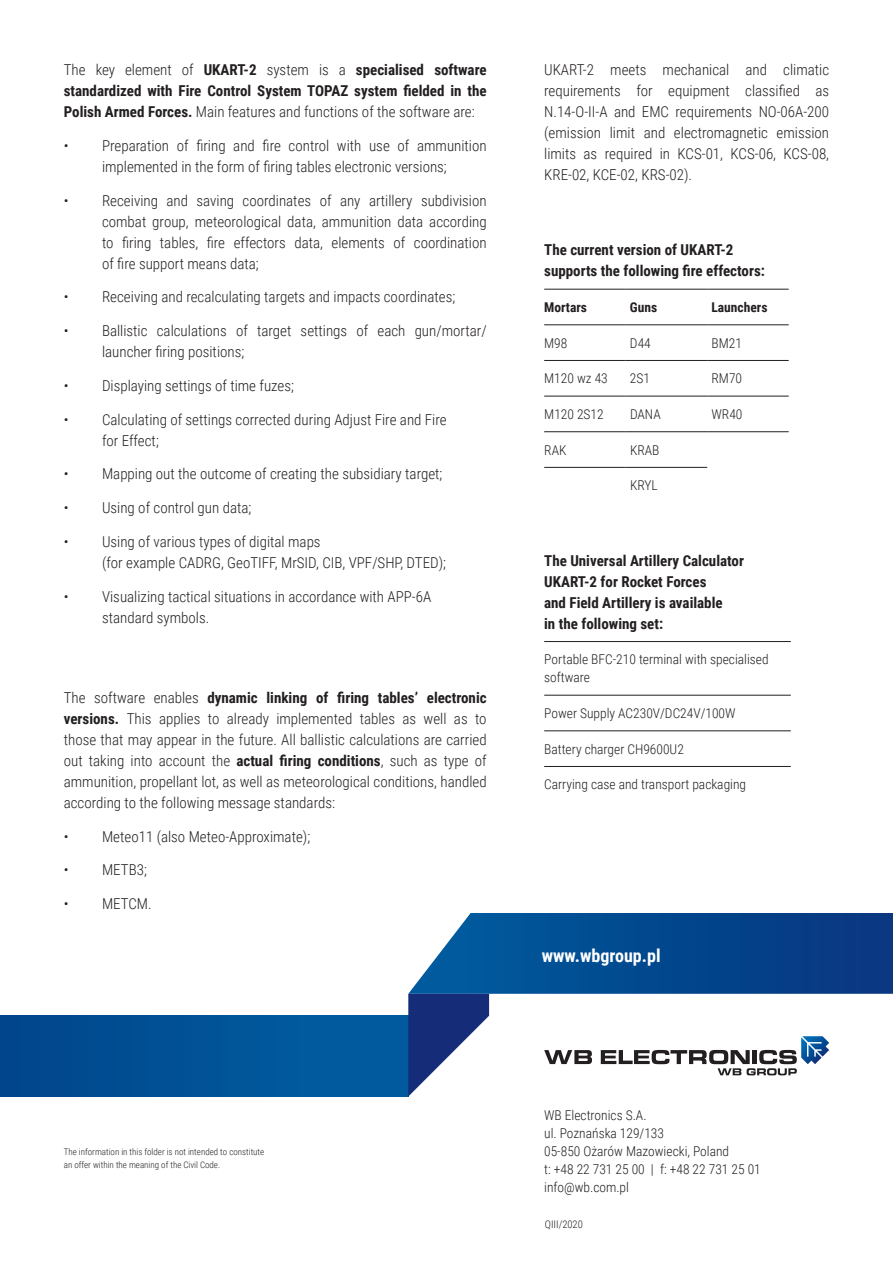
<style>
.page{position:relative;width:893px;height:1263px;background:#fff}
.page>*{position:absolute;margin:0;border:0;box-sizing:border-box;transform-origin:0 0}
.t1{font:700 18px "Roboto Condensed";color:#fff}
.t2{font:300 15px/21px "Roboto Condensed";color:#231f20}
.t3{font:700 15px/21px "Roboto Condensed";color:#231f20}
.t4{font:300 13.5px/18px "Roboto Condensed";color:#231f20}
.t5{font:700 13.5px "Roboto Condensed";color:#231f20}
.t6{font:300 10.5px "Roboto Condensed";color:#231f20}
.t7{font:300 9px/13.5px "Roboto Condensed";color:#231f20}
.s1{font-weight:300}
.s2{font-weight:700}
</style>
<div class="page">
<div style="left:0;top:1015px;width:408px;height:81px;background:#015297"></div>
<svg style="left:408px;top:913px;width:485px;height:183px"></svg>
<hr style="left:544px;top:289px;width:82px;height:1px;background:#231f20">
<hr style="left:626px;top:289px;width:81px;height:1px;background:#231f20">
<hr style="left:707px;top:289px;width:82px;height:1px;background:#231f20">
<hr style="left:544px;top:324px;width:82px;height:1px;background:#231f20">
<hr style="left:626px;top:324px;width:81px;height:1px;background:#231f20">
<hr style="left:707px;top:324px;width:82px;height:1px;background:#231f20">
<hr style="left:544px;top:360px;width:82px;height:1px;background:#231f20">
<hr style="left:626px;top:360px;width:81px;height:1px;background:#231f20">
<hr style="left:707px;top:360px;width:82px;height:1px;background:#231f20">
<hr style="left:544px;top:396px;width:82px;height:1px;background:#231f20">
<hr style="left:626px;top:396px;width:81px;height:1px;background:#231f20">
<hr style="left:707px;top:396px;width:82px;height:1px;background:#231f20">
<hr style="left:544px;top:431px;width:82px;height:1px;background:#231f20">
<hr style="left:626px;top:431px;width:81px;height:1px;background:#231f20">
<hr style="left:707px;top:431px;width:82px;height:1px;background:#231f20">
<hr style="left:544px;top:467px;width:82px;height:1px;background:#231f20">
<hr style="left:626px;top:467px;width:81px;height:1px;background:#231f20">
<hr style="left:544px;top:641px;width:247px;height:1px;background:#231f20">
<hr style="left:544px;top:695px;width:247px;height:1px;background:#231f20">
<hr style="left:544px;top:730px;width:247px;height:1px;background:#231f20">
<hr style="left:544px;top:766px;width:247px;height:1px;background:#231f20">
<p class="t3" style="left:64px;top:59px;width:424px;text-align:justify"><span class="s1">The key element of</span> UKART-2 <span class="s1">system is a</span> specialised software standardized with Fire Control System TOPAZ system fielded in the Polish Armed Forces. <span class="s1">Main features and functions of the software are:</span></p>
<p class="t2" style="left:64px;top:134px;width:424px;text-align:center">• Preparation of firing and fire control with use of ammunition implemented in the form of firing tables electronic versions;</p>
<p class="t2" style="left:102px;top:189px;width:386px;text-align:justify;text-indent:-38px">• Receiving and saving coordinates of any artillery subdivision combat group, meteorological data, ammunition data according to firing tables, fire effectors data, elements of coordination of fire support means data;</p>
<p class="t2" style="left:64px;top:286px;width:393px">• Receiving and recalculating targets and impacts coordinates;</p>
<p class="t2" style="left:102px;top:320px;width:386px;text-indent:-38px">• Ballistic calculations of target settings of each gun/mortar/ launcher firing positions;</p>
<p class="t2" style="left:64px;top:374px;width:232px">• Displaying settings of time fuzes;</p>
<p class="t2" style="left:102px;top:408px;width:346px;text-indent:-38px">• Calculating of settings corrected during Adjust Fire and Fire for Effect;</p>
<p class="t2" style="left:64px;top:463px;width:380px">• Mapping out the outcome of creating the subsidiary target;</p>
<p class="t2" style="left:64px;top:497px;width:189px">• Using of control gun data;</p>
<p class="t2" style="left:102px;top:530px;width:345px;text-indent:-38px">• Using of various types of digital maps<br>(for example CADRG, GeoTIFF, MrSID, CIB, VPF/SHP, DTED);</p>
<p class="t2" style="left:102px;top:585px;width:331px;text-indent:-38px">• Visualizing tactical situations in accordance with APP-6A standard symbols.</p>
<p class="t2" style="left:64px;top:686px;width:424px;text-align:justify">The software enables <span class="s2">dynamic linking of firing tables’ electronic versions.</span> This applies to already implemented tables as well as to those that may appear in the future. All ballistic calculations are carried out taking into account the <span class="s2">actual firing conditions</span>, such as type of ammunition, propellant lot, as well as meteorological conditions, handled according to the following message standards:</p>
<p class="t2" style="left:64px;top:825px;width:248px">• Meteo11 (also Meteo-Approximate);</p>
<p class="t2" style="left:64px;top:859px;width:85px">• METB3;</p>
<p class="t2" style="left:64px;top:893px;width:89px">• METCM.</p>
<p class="t2" style="left:544px;top:59px;width:286px;text-align:justify">UKART-2 meets mechanical and climatic requirements for equipment classified as N.14-O-II-A and EMC requirements NO-06A-200 (emission limit and electromagnetic emission limits as required in KCS-01, KCS-06, KCS-08, KRE-02, KCE-02, KRS-02).</p>
<p class="t3" style="left:544px;top:239px;width:222px">The current version of UKART-2 supports the following fire effectors:</p>
<p class="t5" style="left:544px;top:298px;width:44px">Mortars</p>
<p class="t5" style="left:630px;top:298px;width:29px">Guns</p>
<p class="t5" style="left:711px;top:298px;width:58px">Launchers</p>
<p class="t4" style="left:544px;top:333px;width:25px">M98</p>
<p class="t4" style="left:630px;top:333px;width:22px">D44</p>
<p class="t4" style="left:711px;top:333px;width:32px">BM21</p>
<p class="t4" style="left:544px;top:369px;width:65px">M120 wz 43</p>
<p class="t4" style="left:630px;top:369px;width:22px">2S1</p>
<p class="t4" style="left:711px;top:369px;width:32px">RM70</p>
<p class="t4" style="left:544px;top:405px;width:61px">M120 2S12</p>
<p class="t4" style="left:630px;top:405px;width:32px">DANA</p>
<p class="t4" style="left:711px;top:405px;width:32px">WR40</p>
<p class="t4" style="left:544px;top:440px;width:24px">RAK</p>
<p class="t4" style="left:630px;top:440px;width:31px">KRAB</p>
<p class="t4" style="left:630px;top:476px;width:29px">KRYL</p>
<p class="t3" style="left:544px;top:549px;width:201px">The Universal Artillery Calculator<br>UKART-2 for Rocket Forces<br>and Field Artillery is available<br>in the following set:</p>
<p class="t4" style="left:544px;top:650px;width:226px">Portable BFC-210 terminal with specialised software</p>
<p class="t4" style="left:544px;top:704px;width:193px">Power Supply AC230V/DC24V/100W</p>
<p class="t4" style="left:544px;top:739px;width:141px">Battery charger CH9600U2</p>
<p class="t4" style="left:544px;top:775px;width:203px">Carrying case and transport packaging</p>
<p class="t1" style="left:542px;top:943px;width:120px">www.wbgroup.pl</p>
<p class="t7" style="left:64px;top:1144px;width:202px">The information in this folder is not intended to constitute an offer within the meaning of the Civil Code.</p>
<p class="t4" style="left:544px;top:1105px;width:218px">WB Electronics S.A.<br>ul. Poznańska 129/133<br>05-850 Ożarów Mazowiecki, Poland<br>t: +48 22 731 25 00 | f: +48 22 731 25 01 info@wb.com.pl</p>
<p class="t6" style="left:545px;top:1217px;width:40px">QIII/2020</p>
</div>
